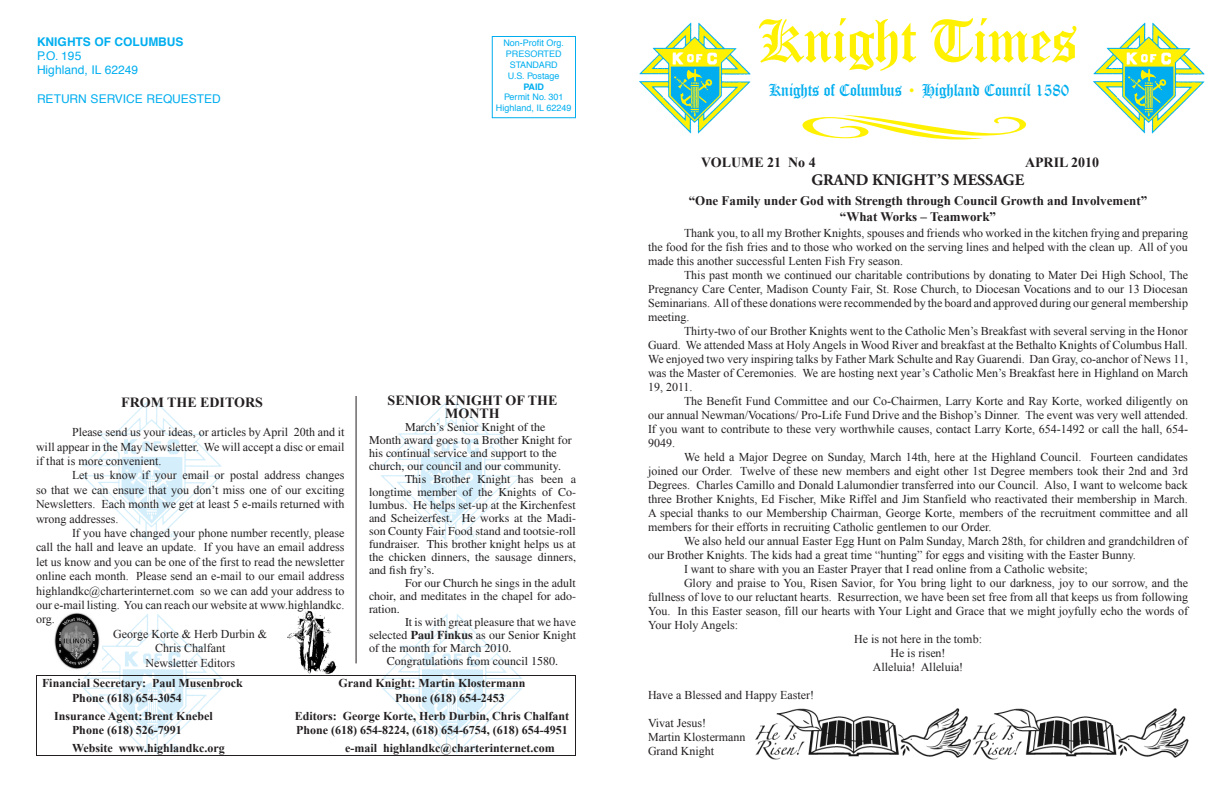
<style>
.page{position:relative;width:1224px;height:792px;background:#fff}
.page>*{position:absolute;margin:0;border:0;box-sizing:border-box;transform-origin:0 0}
.t1{font:63px "Chaucer DTC";color:#fff101}
.t2{font:18px "Chaucer DTC";color:#00aeef;scale:.96 1}
.t3{font:700 16px "Adobe Garamond Pro";color:#231f20}
.t4{font:700 14px/13px "Times New Roman";color:#231f20;text-align:center}
.t5{font:700 13px "Times New Roman";color:#231f20}
.t6{font:12px/14px "Times New Roman";color:#231f20;text-align:justify}
.t7{font:12px/13px "Times";color:#231f20;text-align:justify}
.t8{font:700 12px "Times New Roman";color:#231f20}
.t9{font:12px/14.4px "Helvetica";color:#00aeef}
.t10{font:9px/10.8px "Helvetica";color:#00aeef;text-align:center}
.s1{font-weight:700}
.s2{font-size:20px;color:#fff101}
</style>
<div class="page">
<img style="left:639px;top:22px;width:112px;height:112px">
<img style="left:1093px;top:22px;width:112px;height:112px">
<div style="left:492px;top:36px;width:84px;height:82px;border:1px solid #00aeef"></div>
<img style="left:82px;top:402px;width:140px;height:139px">
<img style="left:381px;top:402px;width:141px;height:139px">
<img style="left:83px;top:614px;width:140px;height:140px">
<img style="left:382px;top:614px;width:141px;height:140px">
<svg style="left:802px;top:115px;width:224px;height:24px"></svg>
<img style="left:287px;top:608px;width:50px;height:66px">
<img style="left:54px;top:613px;width:47px;height:58px">
<div style="left:36px;top:675px;width:540px;height:81px;border:1px solid #231f20"></div>
<hr style="left:356px;top:396px;width:1px;height:267px;background:#231f20">
<img style="left:755px;top:708px;width:434px;height:52px">
<p class="t9" style="left:37px;top:34px;width:148px"><span class="s1">KNIGHTS OF COLUMBUS<br></span>P.O. 195<br>Highland, IL 62249</p>
<p class="t9" style="left:37px;top:92px;width:185px">RETURN SERVICE REQUESTED</p>
<p class="t10" style="left:496px;top:38px;width:77px">Non-Profit Org.<br>PRESORTED<br>STANDARD<br>U.S. Postage<br><span class="s1">PAID<br></span>Permit No. 301<br>Highland, IL 62249</p>
<p class="t4" style="left:121px;top:396px;width:143px">FROM THE EDITORS</p>
<p class="t6" style="left:36px;top:425px;width:310px;line-height:14.4px;text-indent:36px">Please send us your ideas, or articles by April 20th and it will appear in the May Newsletter. We will accept a disc or email if that is more convenient.</p>
<p class="t6" style="left:36px;top:468px;width:310px;line-height:14.4px;text-indent:36px">Let us know if your email or postal address changes so that we can ensure that you don’t miss one of our exciting Newsletters. Each month we get at least 5 e-mails returned with wrong addresses.</p>
<p class="t6" style="left:36px;top:526px;width:310px;line-height:14.4px;text-indent:36px">If you have changed your phone number recently, please call the hall and leave an update. If you have an email address let us know and you can be one of the first to read the newsletter online each month. Please send an e-mail to our email address highlandkc@charterinternet.com so we can add your address to our e-mail listing. You can reach our website at www.highlandkc. org.</p>
<p class="t6" style="left:113px;top:627px;width:156px">George Korte &amp; Herb Durbin &amp;</p>
<p class="t6" style="left:155px;top:641px;width:72px">Chris Chalfant</p>
<p class="t6" style="left:145px;top:655px;width:91px">Newsletter Editors</p>
<p class="t4" style="left:388px;top:394px;width:171px">SENIOR KNIGHT OF THE<br>MONTH</p>
<p class="t7" style="left:369px;top:421px;width:204px;text-align:left;text-indent:36px">March’s Senior Knight of the Month award goes to a Brother Knight for his continual service and support to the church, our council and our community.</p>
<p class="t7" style="left:369px;top:473px;width:209px;text-indent:36px">This Brother Knight has been a longtime member of the Knights of Co&shy;lumbus. He helps set-up at the Kirchenfest and Scheizerfest. He works at the Madi&shy;son County Fair Food stand and tootsie-roll fundraiser. This brother knight helps us at the chicken dinners, the sausage dinners, and fish fry’s.</p>
<p class="t7" style="left:369px;top:577px;width:209px;text-indent:36px">For our Church he sings in the adult choir, and meditates in the chapel for ado&shy;ration.</p>
<p class="t7" style="left:369px;top:616px;width:209px;text-indent:36px">It is with great pleasure that we have selected <span class="s1">Paul Finkus</span> as our Senior Knight of the month for March 2010.</p>
<p class="t7" style="left:387px;top:655px;width:173px">Congratulations from council 1580.</p>
<p class="t8" style="left:42px;top:676px;width:202px">Financial Secretary: Paul Musenbrock</p>
<p class="t8" style="left:338px;top:676px;width:189px">Grand Knight: Martin Klostermann</p>
<p class="t8" style="left:72px;top:691px;width:111px">Phone (618) 654-3054</p>
<p class="t8" style="left:395px;top:691px;width:111px">Phone (618) 654-2453</p>
<p class="t8" style="left:54px;top:709px;width:160px">Insurance Agent:Brent Knebel</p>
<p class="t8" style="left:295px;top:709px;width:276px">Editors: George Korte, Herb Durbin, Chris Chalfant</p>
<p class="t8" style="left:72px;top:723px;width:111px">Phone (618) 526-7991</p>
<p class="t8" style="left:296px;top:723px;width:273px">Phone (618) 654-8224, (618) 654-6754, (618) 654-4951</p>
<p class="t8" style="left:72px;top:741px;width:154px">Website www.highlandkc.org</p>
<p class="t8" style="left:345px;top:741px;width:211px">e-mail highlandkc@charterinternet.com</p>
<p class="t1" style="left:759px;top:4px;width:319px">Knight Times</p>
<p class="t2" style="left:769px;top:79px;width:314px">Knights of Columbus <span class="s2">•</span> Highland Council 1580</p>
<p class="t4" style="left:701px;top:156px;width:116px">VOLUME 21 No 4</p>
<p class="t4" style="left:1025px;top:156px;width:76px">APRIL 2010</p>
<p class="t3" style="left:811px;top:171px;width:214px">GRAND KNIGHT’S MESSAGE</p>
<p class="t5" style="left:689px;top:193px;width:460px">“One Family under God with Strength through Council Growth and Involvement”</p>
<p class="t5" style="left:840px;top:209px;width:158px">“What Works – Teamwork”</p>
<p class="t6" style="left:648px;top:225px;width:541px;text-indent:36px">Thank you, to all my Brother Knights, spouses and friends who worked in the kitchen frying and preparing the food for the fish fries and to those who worked on the serving lines and helped with the clean up. All of you made this another successful Lenten Fish Fry season.</p>
<p class="t6" style="left:648px;top:267px;width:541px;text-indent:36px">This past month we continued our charitable contributions by donating to Mater Dei High School, The Pregnancy Care Center, Madison County Fair, St. Rose Church, to Diocesan Vocations and to our 13 Diocesan Seminarians. All of these donations were recommended by the board and approved during our general membership meeting.</p>
<p class="t6" style="left:648px;top:323px;width:542px;text-indent:36px">Thirty-two of our Brother Knights went to the Catholic Men’s Breakfast with several serving in the Honor Guard. We attended Mass at Holy Angels in Wood River and breakfast at the Bethalto Knights of Columbus Hall.<br>We enjoyed two very inspiring talks by Father Mark Schulte and Ray Guarendi. Dan Gray, co-anchor of News 11, was the Master of Ceremonies. We are hosting next year’s Catholic Men’s Breakfast here in Highland on March 19, 2011.</p>
<p class="t6" style="left:648px;top:393px;width:542px;text-indent:36px">The Benefit Fund Committee and our Co-Chairmen, Larry Korte and Ray Korte, worked diligently on our annual Newman/Vocations/ Pro-Life Fund Drive and the Bishop’s Dinner. The event was very well attended.<br>If you want to contribute to these very worthwhile causes, contact Larry Korte, 654-1492 or call the hall, 654- 9049.</p>
<p class="t6" style="left:648px;top:449px;width:542px;text-indent:36px">We held a Major Degree on Sunday, March 14th, here at the Highland Council. Fourteen candidates joined our Order. Twelve of these new members and eight other 1st Degree members took their 2nd and 3rd Degrees. Charles Camillo and Donald Lalumondier transferred into our Council. Also, I want to welcome back three Brother Knights, Ed Fischer, Mike Riffel and Jim Stanfield who reactivated their membership in March.<br>A special thanks to our Membership Chairman, George Korte, members of the recruitment committee and all members for their efforts in recruiting Catholic gentlemen to our Order.</p>
<p class="t6" style="left:648px;top:533px;width:541px;text-indent:36px">We also held our annual Easter Egg Hunt on Palm Sunday, March 28th, for children and grandchildren of our Brother Knights. The kids had a great time “hunting” for eggs and visiting with the Easter Bunny.</p>
<p class="t6" style="left:684px;top:561px;width:405px">I want to share with you an Easter Prayer that I read online from a Catholic website;</p>
<p class="t6" style="left:648px;top:575px;width:542px;text-indent:36px">Glory and praise to You, Risen Savior, for You bring light to our darkness, joy to our sorrow, and the fullness of love to our reluctant hearts. Resurrection, we have been set free from all that keeps us from following You. In this Easter season, fill our hearts with Your Light and Grace that we might joyfully echo the words of Your Holy Angels:</p>
<p class="t6" style="left:854px;top:631px;width:129px">He is not here in the tomb:</p>
<p class="t6" style="left:890px;top:645px;width:57px">He is risen!</p>
<p class="t6" style="left:873px;top:659px;width:92px">Alleluia! Alleluia!</p>
<p class="t6" style="left:648px;top:687px;width:168px">Have a Blessed and Happy Easter!</p>
<p class="t6" style="left:648px;top:715px;width:60px">Vivat Jesus!</p>
<p class="t6" style="left:648px;top:729px;width:99px">Martin Klostermann</p>
<p class="t6" style="left:648px;top:743px;width:68px">Grand Knight</p>
</div>
